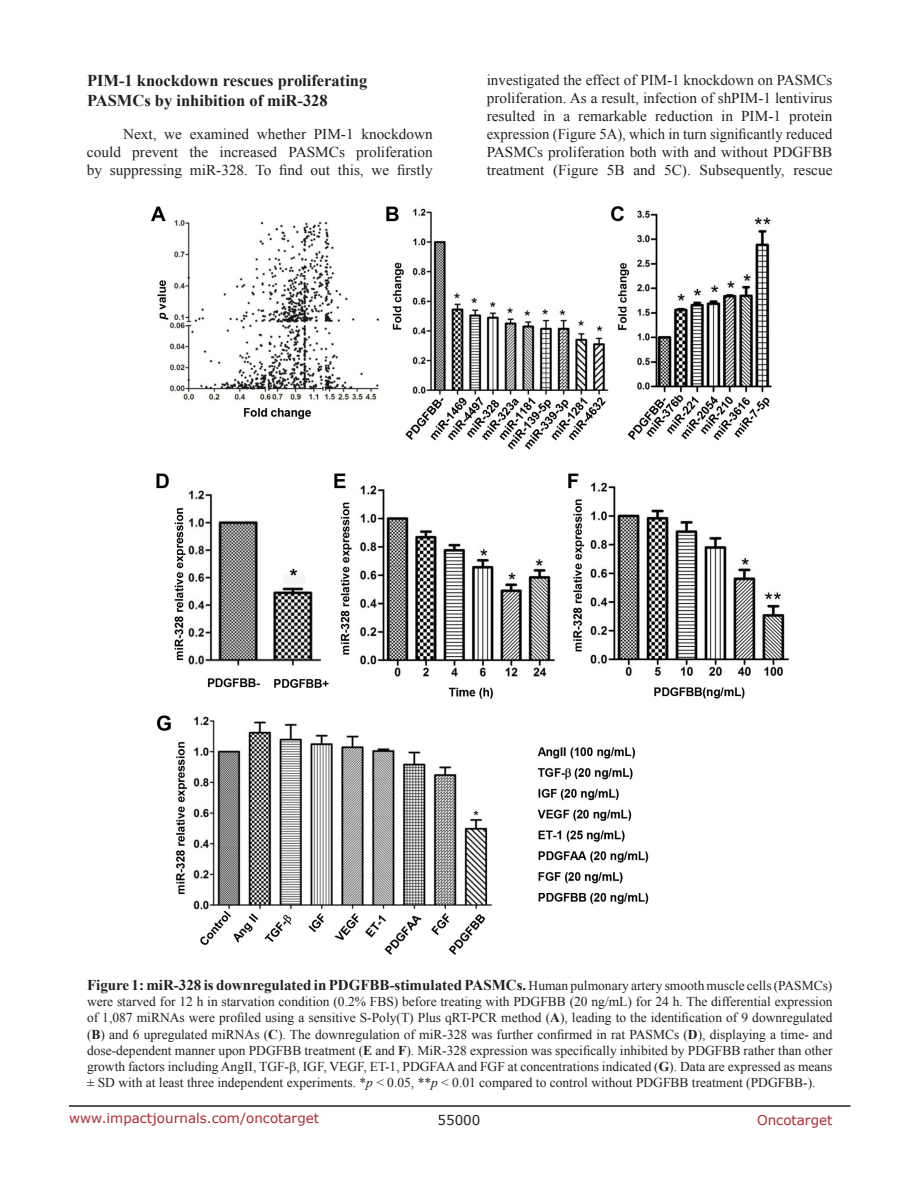
<style>
.page{position:relative;width:918px;height:1188px;background:#fff}
.page>*{position:absolute;margin:0;border:0;box-sizing:border-box;transform-origin:0 0}
.t1{font:700 16.5px/19.8px "Times New Roman";color:#231f20}
.t2{font:15px/18px "Times New Roman";color:#231f20;text-align:justify}
.t3{font:700 15px "Times New Roman";color:#231f20}
.t4{font:13.5px/16.2px "Times New Roman";color:#231f20;text-align:justify}
.t5{font:13.5px "Verdana";color:#ac2b31}
.t6{font:13.5px "Verdana";color:#231f20}
.s1{font-weight:400;font-size:13.5px}
.s2{font-weight:700}
.s3{font-style:italic}
</style>
<div class="page">
<hr style="left:69px;top:1105px;width:781px;height:2px;background:#231f20">
<img style="left:152px;top:207px;width:637px;height:748px">
<p class="t1" style="left:87px;top:70px;width:282px">PIM-1 knockdown rescues proliferating<br>PASMCs by inhibition of miR-328</p>
<p class="t2" style="left:87px;top:125px;width:347px;text-indent:36px">Next, we examined whether PIM-1 knockdown could prevent the increased PASMCs proliferation by suppressing miR-328. To find out this, we firstly</p>
<p class="t2" style="left:487px;top:71px;width:347px">investigated the effect of PIM-1 knockdown on PASMCs proliferation. As a result, infection of shPIM-1 lentivirus resulted in a remarkable reduction in PIM-1 protein expression (Figure 5A), which in turn significantly reduced PASMCs proliferation both with and without PDGFBB treatment (Figure 5B and 5C). Subsequently, rescue</p>
<p class="t3" style="left:87px;top:975px;width:747px">Figure 1: miR-328 is downregulated in PDGFBB-stimulated PASMCs. <span class="s1">Human pulmonary artery smooth muscle cells (PASMCs)</span></p>
<p class="t4" style="left:87px;top:993px;width:747px">were starved for 12 h in starvation condition (0.2% FBS) before treating with PDGFBB (20 ng/mL) for 24 h. The differential expression of 1,087 miRNAs were profiled using a sensitive S-Poly(T) Plus qRT-PCR method (<span class="s2">A</span>), leading to the identification of 9 downregulated (<span class="s2">B</span>) and 6 upregulated miRNAs (<span class="s2">C</span>). The downregulation of miR-328 was further confirmed in rat PASMCs (<span class="s2">D</span>), displaying a time- and dose-dependent manner upon PDGFBB treatment (<span class="s2">E</span> and <span class="s2">F</span>). MiR-328 expression was specifically inhibited by PDGFBB rather than other growth factors including AngII, TGF- , IGF, VEGF, ET-1, PDGFAA and FGF at concentrations indicated (<span class="s2">G</span>). Data are expressed as means ± SD with at least three independent experiments. *<span class="s3">p</span> &lt; 0.05, **<span class="s3">p</span> &lt; 0.01 compared to control without PDGFBB treatment (PDGFBB-).</p>
<p class="t5" style="left:69px;top:1109px;width:252px">www.impactjournals.com/oncotarget</p>
<p class="t6" style="left:438px;top:1111px;width:44px">55000</p>
<p class="t5" style="left:757px;top:1111px;width:77px">Oncotarget</p>
</div>
